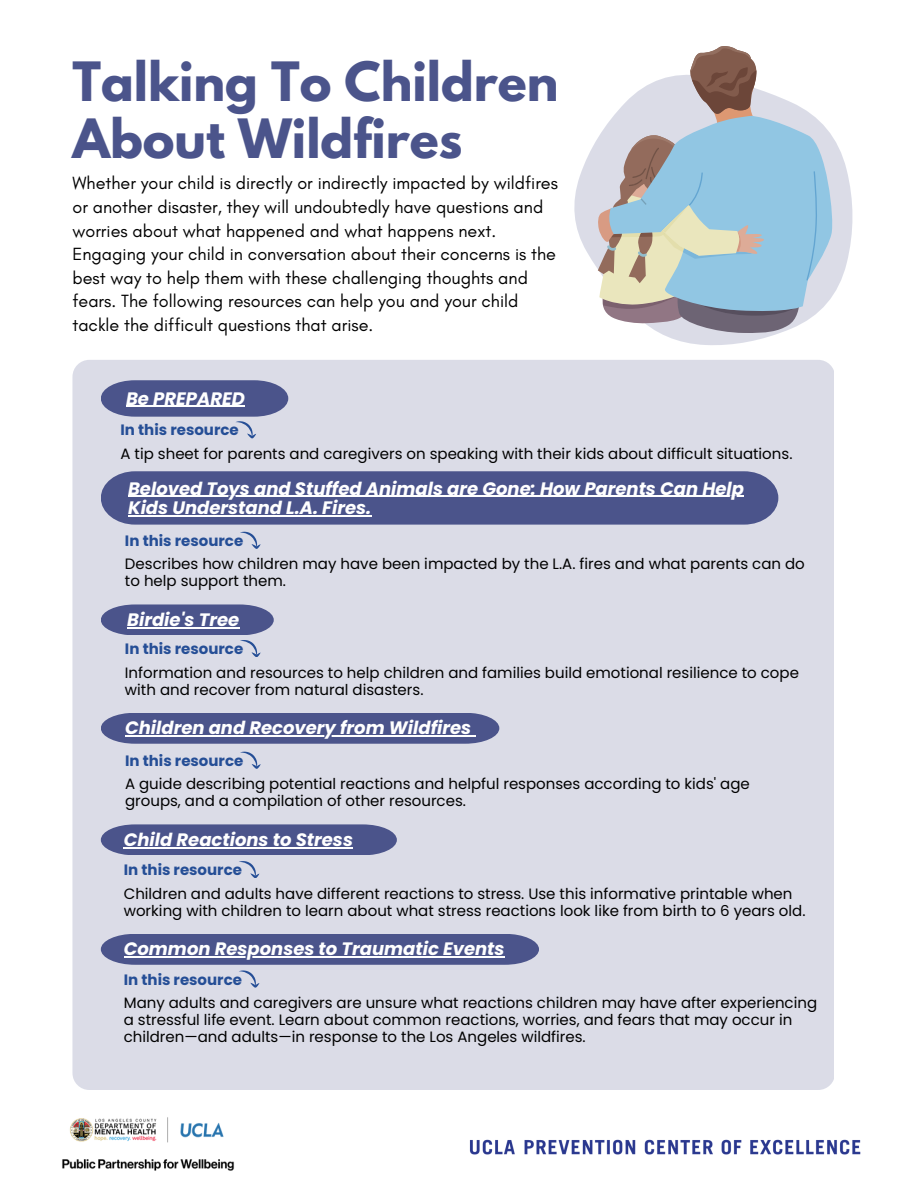
<style>
.page{position:relative;width:918px;height:1188px;background:#fff}
.page>*{position:absolute;margin:0;border:0;box-sizing:border-box;transform-origin:0 0}
.t1{font:700 48px/57.3px "League Spartan";color:#4b548b}
.t2{font:18px/23.7px "Glacial Indifference";color:#000}
.t3{font:italic 700 18px/19.2px "Poppins";color:#fff}
.t4{font:15px/16.8px "Poppins";color:#000}
.t5{font:700 15px "Poppins";color:#254e96}
</style>
<div class="page">
<div style="left:72px;top:360px;width:762px;height:730px;background:#dbdce7;border-radius:17px"></div>
<svg style="left:101px;top:471px;width:677px;height:54px;background:#545c90"></svg>
<hr style="left:128px;top:496px;width:616px;height:1px;background:#fff">
<hr style="left:128px;top:515px;width:243px;height:1px;background:#fff">
<svg style="left:240px;top:532px;width:21px;height:17px"></svg>
<svg style="left:101px;top:604px;width:173px;height:53px"></svg>
<svg style="left:101px;top:380px;width:187px;height:58px"></svg>
<svg style="left:101px;top:713px;width:398px;height:31px;background:#5b6395"></svg>
<svg style="left:240px;top:752px;width:21px;height:16px"></svg>
<svg style="left:101px;top:824px;width:296px;height:31px;background:#586093"></svg>
<hr style="left:124px;top:847px;width:229px;height:1px;background:#fff">
<svg style="left:239px;top:861px;width:20px;height:17px"></svg>
<img style="left:62px;top:1117px;width:172px;height:54px">
<img style="left:469px;top:1139px;width:392px;height:16px">
<svg style="left:574px;top:107px;width:279px;height:238px"></svg>
<svg style="left:800px;top:116px;width:35px;height:197px;background:#bcd4e6"></svg>
<svg style="left:806px;top:171px;width:12px;height:109px"></svg>
<svg style="left:593px;top:46px;width:207px;height:287px;background:#b4c3cb"></svg>
<svg style="left:101px;top:934px;width:438px;height:53px"></svg>
<h2 class="t1" style="left:72px;top:59px;width:488px">Talking To Children<br>About Wildfires</h2>
<p class="t2" style="left:72px;top:171px;width:487px">Whether your child is directly or indirectly impacted by wildfires or another disaster, they will undoubtedly have questions and worries about what happened and what happens next.<br>Engaging your child in conversation about their concerns is the best way to help them with these challenging thoughts and fears. The following resources can help you and your child tackle the difficult questions that arise.</p>
<h4 class="t3" style="left:126px;top:389px;width:120px">Be PREPARED</h4>
<h2 class="t5" style="left:121px;top:420px;width:120px">In this resource</h2>
<p class="t4" style="left:121px;top:445px;width:673px">A tip sheet for parents and caregivers on speaking with their kids about difficult situations.</p>
<p class="t3" style="left:128px;top:479px;width:617px">Beloved Toys and Stuffed Animals are Gone: How Parents Can Help<br>Kids Understand L.A. Fires.</p>
<h1 class="t5" style="left:125px;top:530px;width:120px">In this resource</h1>
<p class="t4" style="left:125px;top:556px;width:681px">Describes how children may have been impacted by the L.A. fires and what parents can do to help support them.</p>
<h3 class="t3" style="left:127px;top:610px;width:114px">Birdie's Tree</h3>
<h2 class="t4" style="left:125px;top:664px;width:676px">Information and resources to help children and families build emotional resilience to cope with and recover from natural disasters.</h2>
<p class="t5" style="left:125px;top:638px;width:120px">In this resource</p>
<p class="t3" style="left:125px;top:719px;width:348px">Children and Recovery from Wildfires</p>
<h4 class="t4" style="left:125px;top:776px;width:626px">A guide describing potential reactions and helpful responses according to kids' age groups, and a compilation of other resources.</h4>
<p class="t5" style="left:125px;top:750px;width:120px">In this resource</p>
<h2 class="t3" style="left:124px;top:830px;width:231px">Child Reactions to Stress</h2>
<h4 class="t5" style="left:124px;top:859px;width:120px">In this resource</h4>
<p class="t4" style="left:124px;top:885px;width:683px">Children and adults have different reactions to stress. Use this informative printable when working with children to learn about what stress reactions look like from birth to 6 years old.</p>
<p class="t3" style="left:124px;top:939px;width:382px">Common Responses to Traumatic Events</p>
<h4 class="t4" style="left:124px;top:994px;width:695px">Many adults and caregivers are unsure what reactions children may have after experiencing a stressful life event. Learn about common reactions, worries, and fears that may occur in children—and adults—in response to the Los Angeles wildfires.</h4>
<p class="t5" style="left:124px;top:969px;width:120px">In this resource</p>
</div>
